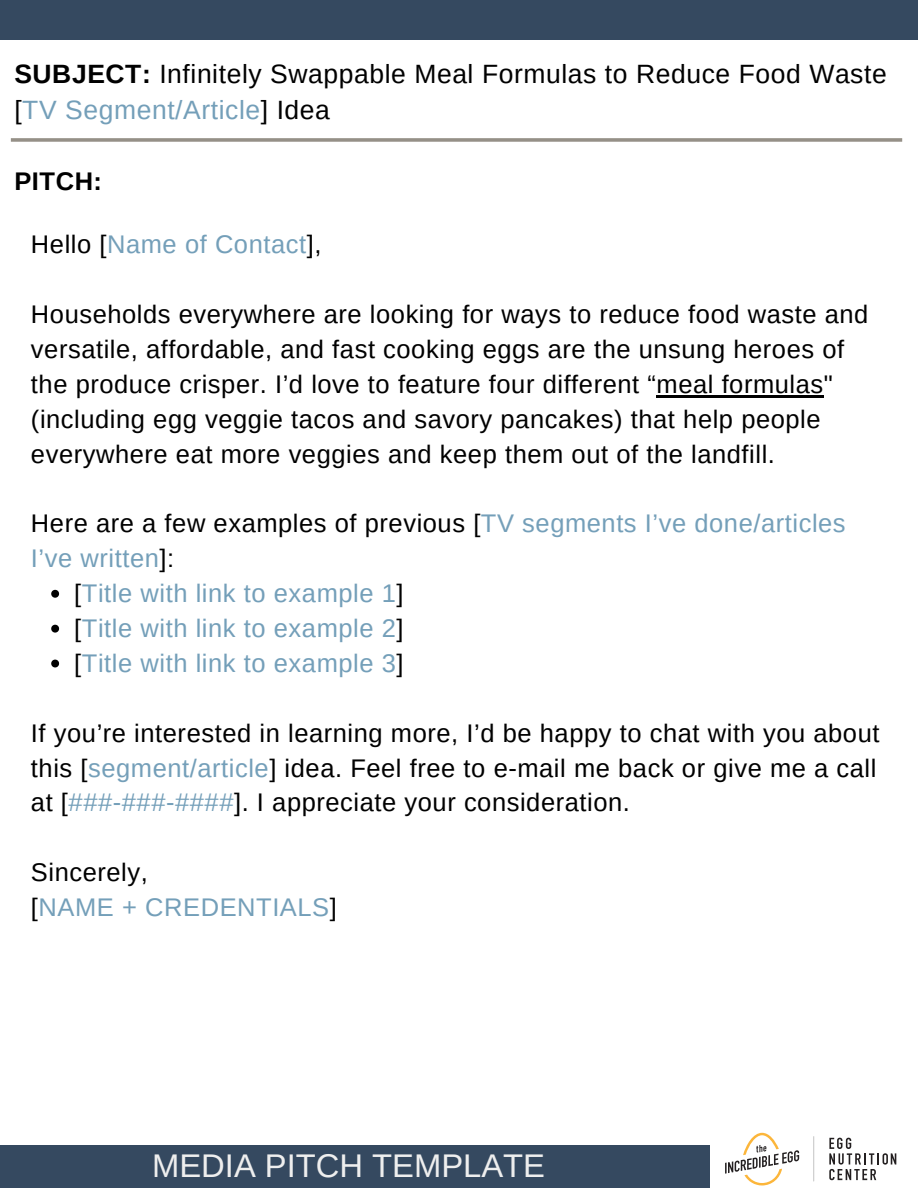
<style>
.page{position:relative;width:918px;height:1188px;background:#fff}
.page>*{position:absolute;margin:0;border:0;box-sizing:border-box;transform-origin:0 0}
.t1{font:32.85px "Arimo";color:#eee}
.t2{font:26.55px/36px "Arimo";letter-spacing:.02em;color:#000}
.t3{font:25.5px/34.8px "Arimo";letter-spacing:.02em;color:#000}
.t4{font:25.5px/34.8px "Arimo";letter-spacing:.02em;color:#749fb9}
.t5{font:700 25.5px "Arimo";letter-spacing:.025em;color:#000}
.s1{font-weight:700}
.s2{color:#749fb9}
.s3{color:#000}
</style>
<div class="page">
<div style="left:0;top:0;width:918px;height:39px;background:#354960"></div>
<svg style="left:11px;top:138px;width:891px;height:4px"></svg>
<div style="left:0;top:1145px;width:710px;height:43px;background:#354960"></div>
<hr style="left:813px;top:1137px;width:1px;height:44px;background:#c8c8c8">
<svg style="left:725px;top:1133px;width:74px;height:52px"></svg>
<svg style="left:829px;top:1138px;width:67px;height:42px"></svg>
<svg style="left:51px;top:590px;width:8px;height:8px"></svg>
<svg style="left:51px;top:625px;width:8px;height:8px"></svg>
<svg style="left:51px;top:660px;width:8px;height:7px"></svg>
<hr style="left:657px;top:395px;width:167px;height:2px;background:#000">
<p class="t2" style="left:14px;top:56px;width:874px"><span class="s1">SUBJECT:</span> Infinitely Swappable Meal Formulas to Reduce Food Waste [<span class="s2">TV Segment/Article</span>] Idea</p>
<p class="t5" style="left:14px;top:166px;width:89px">PITCH:</p>
<p class="t4" style="left:31px;top:227px;width:292px"><span class="s3">Hello [</span>Name of Contact<span class="s3">],</span></p>
<p class="t3" style="left:31px;top:297px;width:839px">Households everywhere are looking for ways to reduce food waste and versatile, affordable, and fast cooking eggs are the unsung heroes of the produce crisper. I’d love to feature four different “meal formulas" (including egg veggie tacos and savory pancakes) that help people everywhere eat more veggies and keep them out of the landfill.</p>
<p class="t4" style="left:31px;top:506px;width:816px"><span class="s3">Here are a few examples of previous [</span>TV segments I’ve done/articles<br>I’ve written<span class="s3">]:</span></p>
<p class="t4" style="left:74px;top:576px;width:331px"><span class="s3">[</span>Title with link to example 1<span class="s3">]</span></p>
<p class="t4" style="left:74px;top:611px;width:331px"><span class="s3">[</span>Title with link to example 2<span class="s3">]</span></p>
<p class="t4" style="left:74px;top:646px;width:331px"><span class="s3">[</span>Title with link to example 3<span class="s3">]</span></p>
<p class="t3" style="left:31px;top:715px;width:850px;text-align:justify">If you’re interested in learning more, I’d be happy to chat with you about this [<span class="s2">segment/article</span>] idea. Feel free to e-mail me back or give me a call at [<span class="s2">###-###-####</span>]. I appreciate your consideration.</p>
<p class="t3" style="left:31px;top:855px;width:118px">Sincerely,</p>
<p class="t4" style="left:31px;top:890px;width:307px"><span class="s3">[</span>NAME + CREDENTIALS<span class="s3">]</span></p>
<p class="t1" style="left:152px;top:1148px;width:395px">MEDIA PITCH TEMPLATE</p>
</div>
